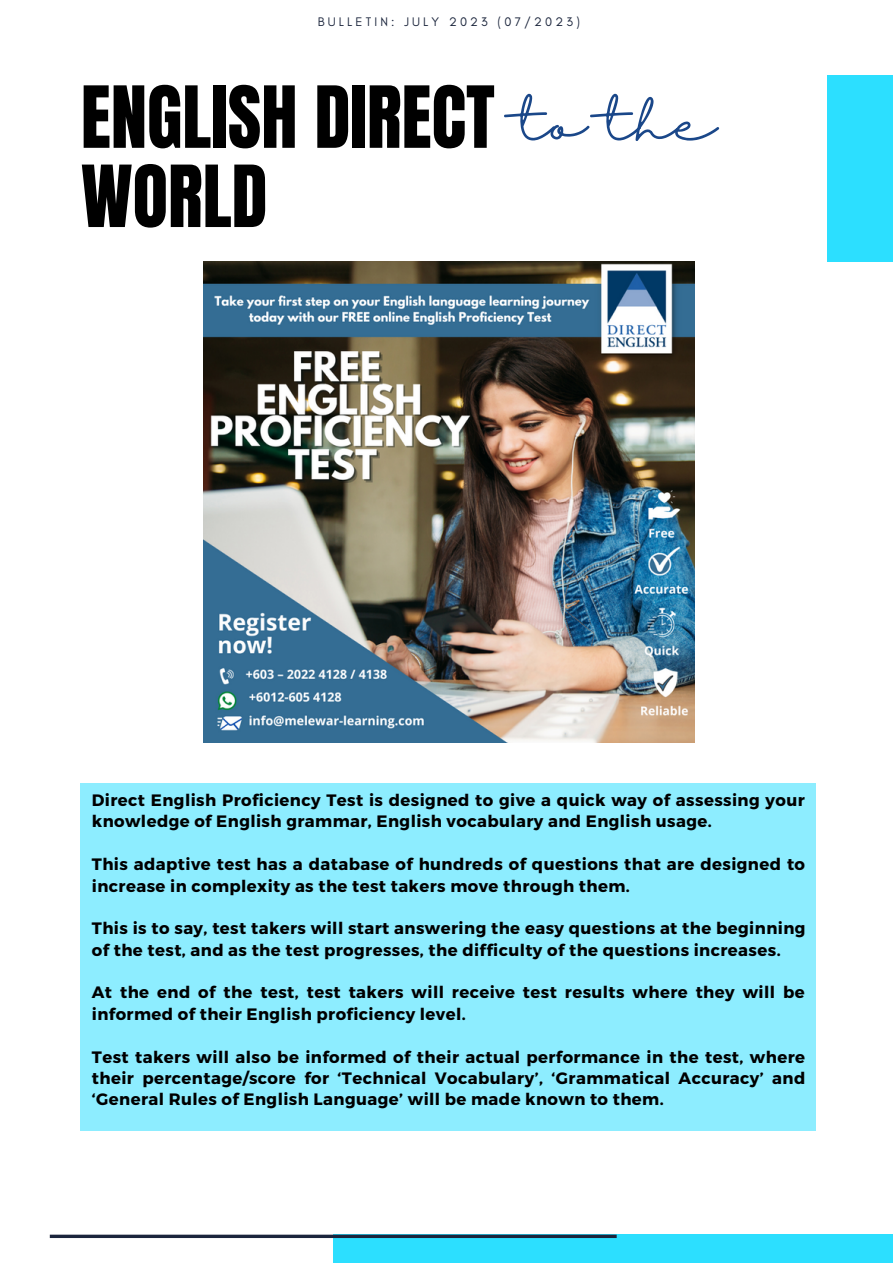
<style>
.page{position:relative;width:893px;height:1264px;background:#fff}
.page>*{position:absolute;margin:0;border:0;box-sizing:border-box;transform-origin:0 0}
.t1{font:72.75px "Anton";color:#000}
.t2{font:50.55px "Halimun";color:#1a4789}
.t3{font:700 16.5px/21.3px "Montserrat";letter-spacing:.025em;color:#000}
.t4{font:12.6px "Glacial Indifference";letter-spacing:.25em;color:#1b253c}
</style>
<div class="page">
<div style="left:827px;top:75px;width:65px;height:186px;background:#2cdfff"></div>
<img style="left:204px;top:261px;width:490px;height:481px">
<div style="left:81px;top:783px;width:735px;height:347px;background:#8dedff"></div>
<div style="left:333px;top:1234px;width:559px;height:28px;background:#2cdfff"></div>
<hr style="left:50px;top:1234px;width:566px;height:3px;background:#1b253c">
<p class="t4" style="left:318px;top:14px;width:264px">BULLETIN: JULY 2023 (07/2023)</p>
<p class="t1" style="left:81px;top:65px;width:415px">ENGLISH DIRECT</p>
<p class="t1" style="left:81px;top:144px;width:188px">WORLD</p>
<p class="t2" style="left:520px;top:93px;width:198px">to the</p>
<p class="t3" style="left:92px;top:788px;width:714px">Direct English Proficiency Test is designed to give a quick way of assessing your knowledge of English grammar, English vocabulary and English usage.</p>
<p class="t3" style="left:92px;top:852px;width:714px">This adaptive test has a database of hundreds of questions that are designed to increase in complexity as the test takers move through them.</p>
<p class="t3" style="left:92px;top:917px;width:715px">This is to say, test takers will start answering the easy questions at the beginning of the test, and as the test progresses, the difficulty of the questions increases.</p>
<p class="t3" style="left:92px;top:981px;width:714px">At the end of the test, test takers will receive test results where they will be informed of their English proficiency level.</p>
<p class="t3" style="left:92px;top:1045px;width:715px;text-align:justify">Test takers will also be informed of their actual performance in the test, where their percentage/score for ‘Technical Vocabulary’, ‘Grammatical Accuracy’ and ‘General Rules of English Language’ will be made known to them.</p>
</div>
